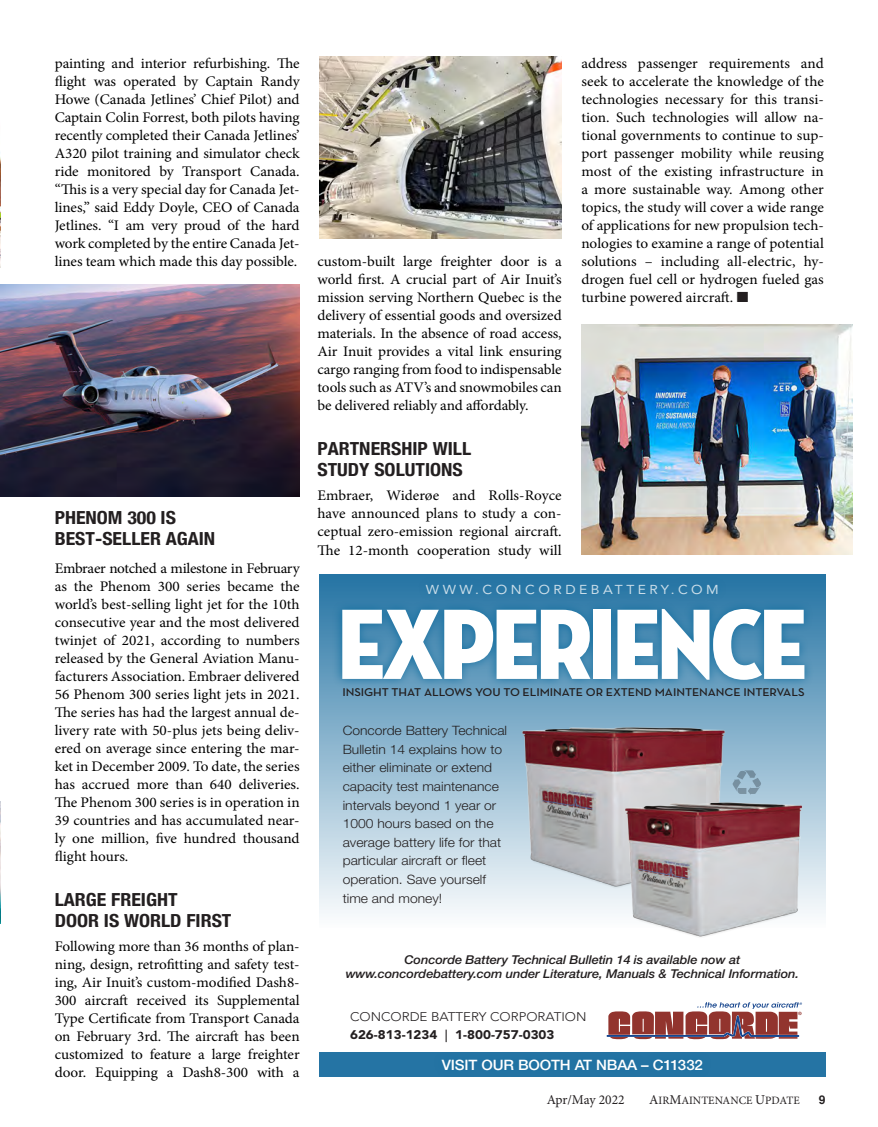
<style>
.page{position:relative;width:878px;height:1127px;background:#fff}
.page>*{position:absolute;margin:0;border:0;box-sizing:border-box;transform-origin:0 0}
.t1{font:101.7px "Neutraface Condensed Titling";letter-spacing:-.03em;color:#fff;scale:1.08 1}
.Industry_Forum_heads{font:700 condensed 18px/21px "Helvetica Neue";color:#231f20;scale:1.1 1}
.body_copy_-_no_inden{font:14.7px/18px "Minion Pro";letter-spacing:-.005em;color:#000;text-align:justify;scale:1.04 1}
.t2{font:500 14.25px "Helvetica Neue LT Std";letter-spacing:-.01em;color:#fff;scale:1.05 1}
.t3{font:13.5px "Minion Pro";letter-spacing:-.01em;color:#231f20}
.t4{font:300 12.9px/18.6px "Helvetica Neue LT Std";color:#231f20;scale:1.08 1}
.t5{font:12.9px "Avenir LT Std";letter-spacing:.25em;color:#fff;scale:1.08 1}
.t6{font:300 12.45px/17.2px "Avenir LT Std";color:#231f20;scale:1.08 1}
.t7{font:italic 500 12.15px/14.5px "Helvetica Neue LT Std";letter-spacing:-.01em;color:#231f20;text-align:center;scale:1.05 1}
.t8{font:700 12px "Helvetica";color:#231f20}
.t9{font:600 11.4px "Neutraface Text";letter-spacing:-.005em;color:#231f20;scale:1.08 1}
.t10{font:11.25px "Minion Pro";color:#231f20}
.s1{color:#231f20}
.s2{font-weight:900}
.s3{font-weight:500}
.s4{font-size:13.5px}
</style>
<div class="page">
<div style="left:319px;top:1052px;width:506px;height:24px;background:#2574a4"></div>
<div style="left:319px;top:573px;width:506px;height:354px;background:linear-gradient(to bottom,#2473a3,#fbfdfd)"></div>
<div style="left:332px;top:600px;width:482px;height:88px;background:#01669a;opacity:.75"></div>
<svg style="left:606px;top:1002px;width:196px;height:37px"></svg>
<div style="left:417px;top:575px;width:310px;height:27px;background:#2876a5"></div>
<div style="left:432px;top:1049px;width:280px;height:27px;background:#01669a;opacity:.5"></div>
<img style="left:518px;top:713px;width:214px;height:184px">
<img style="left:612px;top:782px;width:194px;height:155px">
<svg style="left:732px;top:770px;width:29px;height:24px"></svg>
<img style="left:0;top:157px;width:1px;height:110px">
<img style="left:0;top:284px;width:300px;height:212px">
<img style="left:0;top:801px;width:1px;height:122px">
<img style="left:319px;top:56px;width:242px;height:182px">
<img style="left:581px;top:324px;width:271px;height:230px">
<p class="body_copy_-_no_inden" style="left:55px;top:54px;width:237px">painting and interior refurbishing. The flight was operated by Captain Randy Howe (Canada Jetlines’ Chief Pilot) and Captain Colin Forrest, both pilots having recently completed their Canada Jetlines’ A320 pilot training and simulator check ride monitored by Transport Canada. “This is a very special day for Canada Jet&shy;lines,” said Eddy Doyle, CEO of Canada Jetlines. “I am very proud of the hard work completed by the entire Canada Jet&shy;lines team which made this day possible.</p>
<p class="Industry_Forum_heads" style="left:55px;top:506px;width:147px">PHENOM 300 IS<br>BEST-SELLER AGAIN</p>
<p class="body_copy_-_no_inden" style="left:55px;top:558px;width:237px">Embraer notched a milestone in February as the Phenom 300 series became the world’s best-selling light jet for the 10th consecutive year and the most delivered twinjet of 2021, according to numbers released by the General Aviation Manu&shy;facturers Association. Embraer delivered 56 Phenom 300 series light jets in 2021.<br>The series has had the largest annual de&shy;livery rate with 50-plus jets being deliv&shy;ered on average since entering the mar&shy;ket in December 2009. To date, the series has accrued more than 640 deliveries.<br>The Phenom 300 series is in operation in 39 countries and has accumulated near&shy;ly one million, five hundred thousand flight hours.</p>
<p class="Industry_Forum_heads" style="left:55px;top:887px;width:162px">LARGE FREIGHT<br>DOOR IS WORLD FIRST</p>
<p class="body_copy_-_no_inden" style="left:55px;top:936px;width:237px">Following more than 36 months of plan&shy;ning, design, retrofitting and safety test&shy;ing, Air Inuit’s custom-modified Dash8- 300 aircraft received its Supplemental Type Certificate from Transport Canada on February 3rd. The aircraft has been customized to feature a large freighter door. Equipping a Dash8-300 with a</p>
<p class="body_copy_-_no_inden" style="left:317px;top:252px;width:236px">custom-built large freighter door is a world first. A crucial part of Air Inuit’s mission serving Northern Quebec is the delivery of essential goods and oversized materials. In the absence of road access, Air Inuit provides a vital link ensuring cargo ranging from food to indispensable tools such as ATV’s and snowmobiles can be delivered reliably and affordably.</p>
<p class="Industry_Forum_heads" style="left:317px;top:437px;width:141px">PARTNERSHIP WILL<br>STUDY SOLUTIONS</p>
<p class="body_copy_-_no_inden" style="left:317px;top:486px;width:236px">Embraer, Widerøe and Rolls-Royce have announced plans to study a con&shy;ceptual zero-emission regional aircraft.<br>The 12-month cooperation study will</p>
<p class="body_copy_-_no_inden" style="left:581px;top:54px;width:235px">address passenger requirements and seek to accelerate the knowledge of the technologies necessary for this transi&shy;tion. Such technologies will allow na&shy;tional governments to continue to sup&shy;port passenger mobility while reusing most of the existing infrastructure in a more sustainable way. Among other topics, the study will cover a wide range of applications for new propulsion tech&shy;nologies to examine a range of potential solutions – including all-electric, hy&shy;drogen fuel cell or hydrogen fueled gas turbine powered aircraft. <span class="s1">■</span></p>
<p class="t5" style="left:426px;top:581px;width:273px">WWW.CONCORDEBATTERY.COM</p>
<p class="t1" style="left:338px;top:586px;width:436px">EXPERIENCE</p>
<p class="t9" style="left:342px;top:684px;width:429px">INSIGHT THAT ALLOWS YOU TO ELIMINATE OR EXTEND MAINTENANCE INTERVALS</p>
<p class="t4" style="left:343px;top:720px;width:154px">Concorde Battery Technical<br>Bulletin 14 explains how to either eliminate or extend capacity test maintenance intervals beyond 1 year or<br>1000 hours based on the average battery life for that particular aircraft or fleet operation. Save yourself time and money!</p>
<p class="t7" style="left:346px;top:951px;width:433px">Concorde Battery Technical Bulletin 14 is available now at www.concordebattery.com under Literature, Manuals &amp; Technical Information.</p>
<p class="t6" style="left:350px;top:1008px;width:220px">CONCORDE BATTERY CORPORATION<br><span class="s2">626-813-1234</span> <span class="s3">|</span> <span class="s2">1-800-757-0303</span></p>
<p class="t2" style="left:442px;top:1055px;width:250px">VISIT OUR BOOTH AT NBAA – C11332</p>
<p class="t3" style="left:547px;top:1089px;width:79px">Apr/May 2022</p>
<p class="t10" style="left:649px;top:1092px;width:152px"><span class="s4">A</span>IR<span class="s4">M</span>AINTENANCE <span class="s4">U</span>PDATE</p>
<p class="t8" style="left:818px;top:1089px;width:8px">9</p>
</div>
